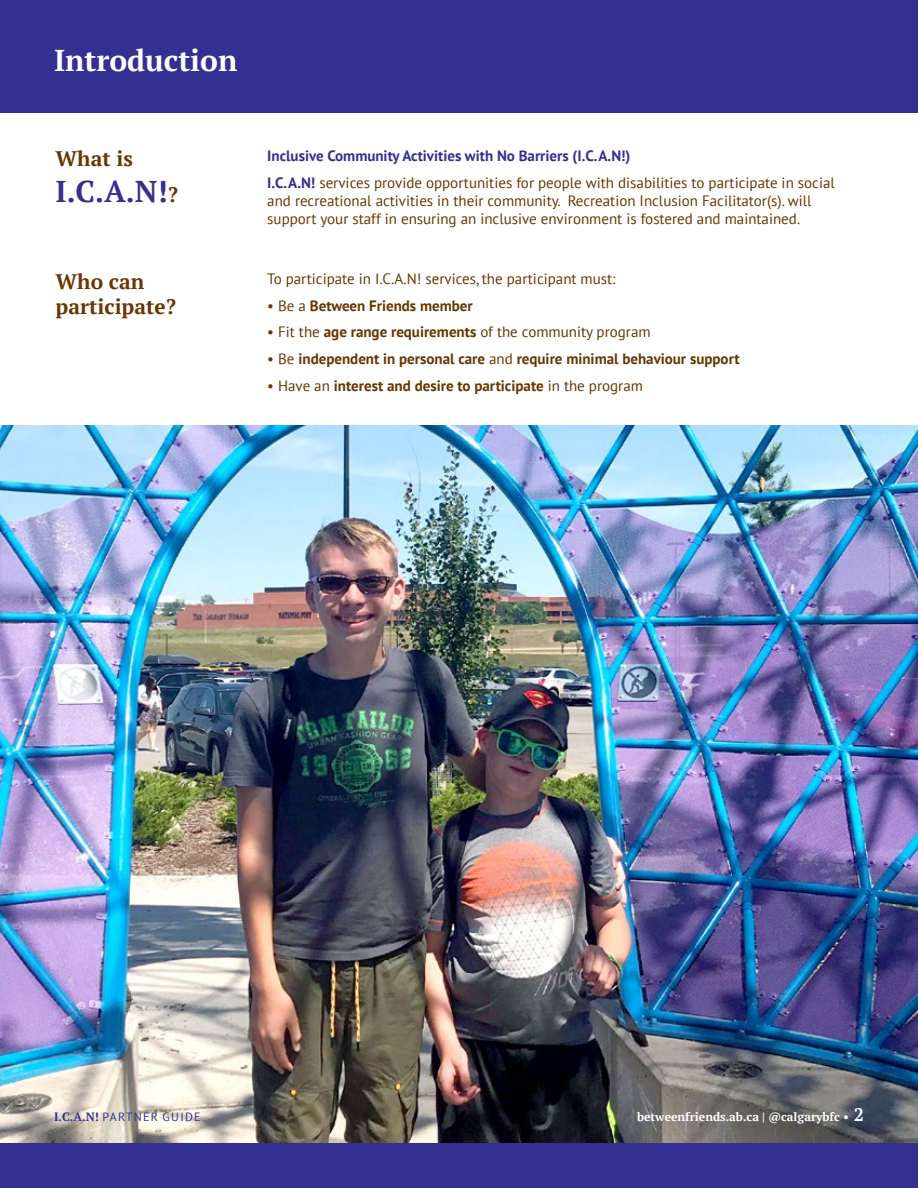
<style>
.page{position:relative;width:918px;height:1188px;background:#fff}
.page>*{position:absolute;margin:0;border:0;box-sizing:border-box;transform-origin:0 0}
.t1{font:700 30px "PT Serif";color:#fff}
.t2{font:700 30px "PT Serif";color:#333092}
.t3{font:700 21px/25.2px "PT Serif";color:#663700}
.t4{font:15px/26.7px "PT Sans";color:#663700}
.t5{font:700 15px "PT Sans";color:#663700}
.t6{font:700 12px "PT Serif";color:#fff}
.t7{font:12px "PT Sans";letter-spacing:.105em;color:#333092}
.s1{font-size:21px;color:#663700}
.s2{font-weight:700;color:#333092}
.s3{font-weight:400}
.s4{font-weight:700}
.s5{font-family:"PT Serif";font-weight:700}
.s6{font-size:18px}
</style>
<div class="page">
<img style="left:0;top:426px;width:918px;height:718px">
<div style="left:0;top:0;width:918px;height:112px;background:#333092"></div>
<div style="left:0;top:1144px;width:918px;height:44px;background:#333092"></div>
<h1 class="t1" style="left:54px;top:40px;width:185px">Introduction</h1>
<h2 class="t3" style="left:56px;top:146px;width:79px">What is</h2>
<h1 class="t2" style="left:56px;top:172px;width:124px">I.C.A.N!<span class="s1">?</span></h1>
<p class="t4" style="left:267px;top:142px;width:569px"><span class="s2">Inclusive Community Activities with No Barriers (I.C.A.N!)<br>I.C.A.N!</span> services provide opportunities for people with disabilities to participate in social</p>
<p class="t4" style="left:267px;top:191px;width:546px;line-height:18px">and recreational activities in their community. Recreation Inclusion Facilitator(s). will support your staff in ensuring an inclusive environment is fostered and maintained.</p>
<h2 class="t3" style="left:56px;top:269px;width:122px">Who can participate?</h2>
<p class="t4" style="left:267px;top:265px;width:350px">To participate in I.C.A.N! services, the participant must:</p>
<p class="t5" style="left:267px;top:295px;width:207px"><span class="s3">• Be a</span> Between Friends member</p>
<p class="t4" style="left:267px;top:318px;width:385px">• Fit the <span class="s4">age range requirements</span> of the community program</p>
<p class="t5" style="left:267px;top:349px;width:474px"><span class="s3">• Be</span> independent in personal care <span class="s3">and</span> require minimal behaviour support</p>
<p class="t5" style="left:267px;top:375px;width:377px"><span class="s3">• Have an</span> interest and desire to participate <span class="s3">in the program</span></p>
<p class="t7" style="left:54px;top:1109px;width:148px"><span class="s5">I.C.A.N!</span> PARTNER GUIDE</p>
<p class="t6" style="left:637px;top:1108px;width:228px">betweenfriends.ab.ca | @calgarybfc • <span class="s6">2</span></p>
</div>
